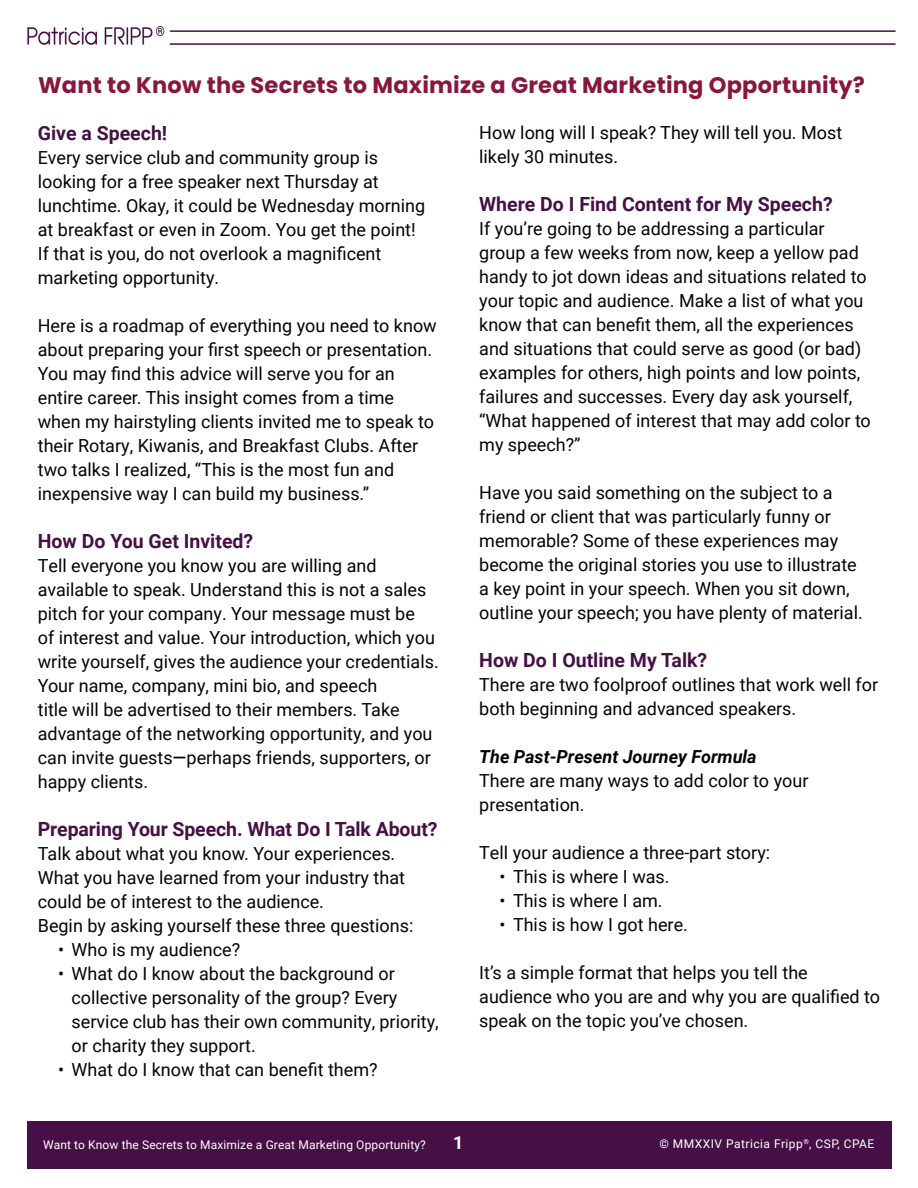
<style>
.page{position:relative;width:918px;height:1188px;background:#fff}
.page>*{position:absolute;margin:0;border:0;box-sizing:border-box;transform-origin:0 0}
.Headline_1{font:700 22.5px "Poppins";letter-spacing:.01em;color:#88163d}
.Header_Style{font:700 19.5px "Roboto";color:#460f45}
.t1{font:18px/24px "Roboto";color:#040503}
.t2{font:italic 700 18px "Roboto";color:#040503}
.t3{font:700 18px "Roboto";color:#fff}
.t4{font:12px "Roboto";letter-spacing:.01em;color:#fff}
.t5{font:12px "Roboto";letter-spacing:.04em;color:#fff}
.s1{font-weight:500}
</style>
<div class="page">
<div style="left:27px;top:1121px;width:864px;height:47px;background:#460f45"></div>
<hr style="left:170px;top:30px;width:726px;height:2px;background:#460f45">
<hr style="left:170px;top:43px;width:726px;height:2px;background:#460f45">
<div style="left:24px;top:23px;width:152px;height:34px;background:#fff"></div>
<img style="left:27px;top:26px;width:138px;height:19px">
<p class="Headline_1" style="left:38px;top:72px;width:828px">Want to Know the Secrets to Maximize a Great Marketing Opportunity?</p>
<p class="Header_Style" style="left:38px;top:119px;width:131px">Give a Speech!</p>
<p class="t1" style="left:38px;top:145px;width:389px">Every service club and community group is looking for a free speaker next Thursday at lunchtime. Okay, it could be Wednesday morning at breakfast or even in Zoom. You get the point!<br>If that is you, do not overlook a magnificent marketing opportunity.</p>
<p class="t1" style="left:38px;top:313px;width:400px">Here is a roadmap of everything you need to know about preparing your first speech or presentation.<br>You may find this advice will serve you for an entire career. This insight comes from a time when my hairstyling clients invited me to speak to their Rotary, Kiwanis, and Breakfast Clubs. After two talks I realized, “This is the most fun and inexpensive way I can build my business.”</p>
<p class="Header_Style" style="left:38px;top:527px;width:217px">How Do You Get Invited?</p>
<p class="t1" style="left:38px;top:553px;width:402px">Tell everyone you know you are willing and available to speak. Understand this is not a sales pitch for your company. Your message must be<br>of interest and value. Your introduction, which you write yourself, gives the audience your credentials.<br>Your name, company, mini bio, and speech<br>title will be advertised to their members. Take advantage of the networking opportunity, and you can invite guests<span class="s1">—</span>perhaps friends, supporters, or happy clients.</p>
<p class="Header_Style" style="left:38px;top:815px;width:401px">Preparing Your Speech. What Do I Talk About?</p>
<p class="t1" style="left:38px;top:841px;width:369px">Talk about what you know. Your experiences.<br>What you have learned from your industry that could be of interest to the audience.</p>
<p class="t1" style="left:38px;top:913px;width:377px">Begin by asking yourself these three questions:</p>
<p class="t1" style="left:58px;top:937px;width:184px">• Who is my audience?</p>
<p class="t1" style="left:72px;top:961px;width:369px;text-indent:-14px">• What do I know about the background or collective personality of the group? Every service club has their own community, priority, or charity they support.</p>
<p class="t1" style="left:58px;top:1057px;width:321px">• What do I know that can benefit them?</p>
<p class="t1" style="left:479px;top:120px;width:365px">How long will I speak? They will tell you. Most likely 30 minutes.</p>
<p class="Header_Style" style="left:479px;top:190px;width:355px">Where Do I Find Content for My Speech?</p>
<p class="t1" style="left:479px;top:216px;width:393px">If you’re going to be addressing a particular group a few weeks from now, keep a yellow pad handy to jot down ideas and situations related to your topic and audience. Make a list of what you know that can benefit them, all the experiences and situations that could serve as good (or bad) examples for others, high points and low points, failures and successes. Every day ask yourself, “What happened of interest that may add color to my speech?”</p>
<p class="t1" style="left:479px;top:480px;width:385px">Have you said something on the subject to a friend or client that was particularly funny or memorable? Some of these experiences may become the original stories you use to illustrate a key point in your speech. When you sit down, outline your speech; you have plenty of material.</p>
<p class="Header_Style" style="left:479px;top:646px;width:230px">How Do I Outline My Talk?</p>
<p class="t1" style="left:479px;top:672px;width:400px">There are two foolproof outlines that work well for both beginning and advanced speakers.</p>
<p class="t2" style="left:479px;top:744px;width:279px">The Past-Present Journey Formula</p>
<p class="t1" style="left:479px;top:768px;width:331px">There are many ways to add color to your presentation.</p>
<p class="t1" style="left:479px;top:840px;width:292px">Tell your audience a three-part story:</p>
<p class="t1" style="left:500px;top:864px;width:172px">• This is where I was.</p>
<p class="t1" style="left:500px;top:888px;width:165px">• This is where I am.</p>
<p class="t1" style="left:500px;top:912px;width:190px">• This is how I got here.</p>
<p class="t1" style="left:479px;top:960px;width:402px">It’s a simple format that helps you tell the audience who you are and why you are qualified to speak on the topic you’ve chosen.</p>
<p class="t4" style="left:43px;top:1136px;width:384px">Want to Know the Secrets to Maximize a Great Marketing Opportunity?</p>
<p class="t3" style="left:453px;top:1130px;width:12px">1</p>
<p class="t5" style="left:660px;top:1136px;width:216px">© MMXXIV Patricia Fripp<sup>®</sup>, CSP, CPAE</p>
</div>
